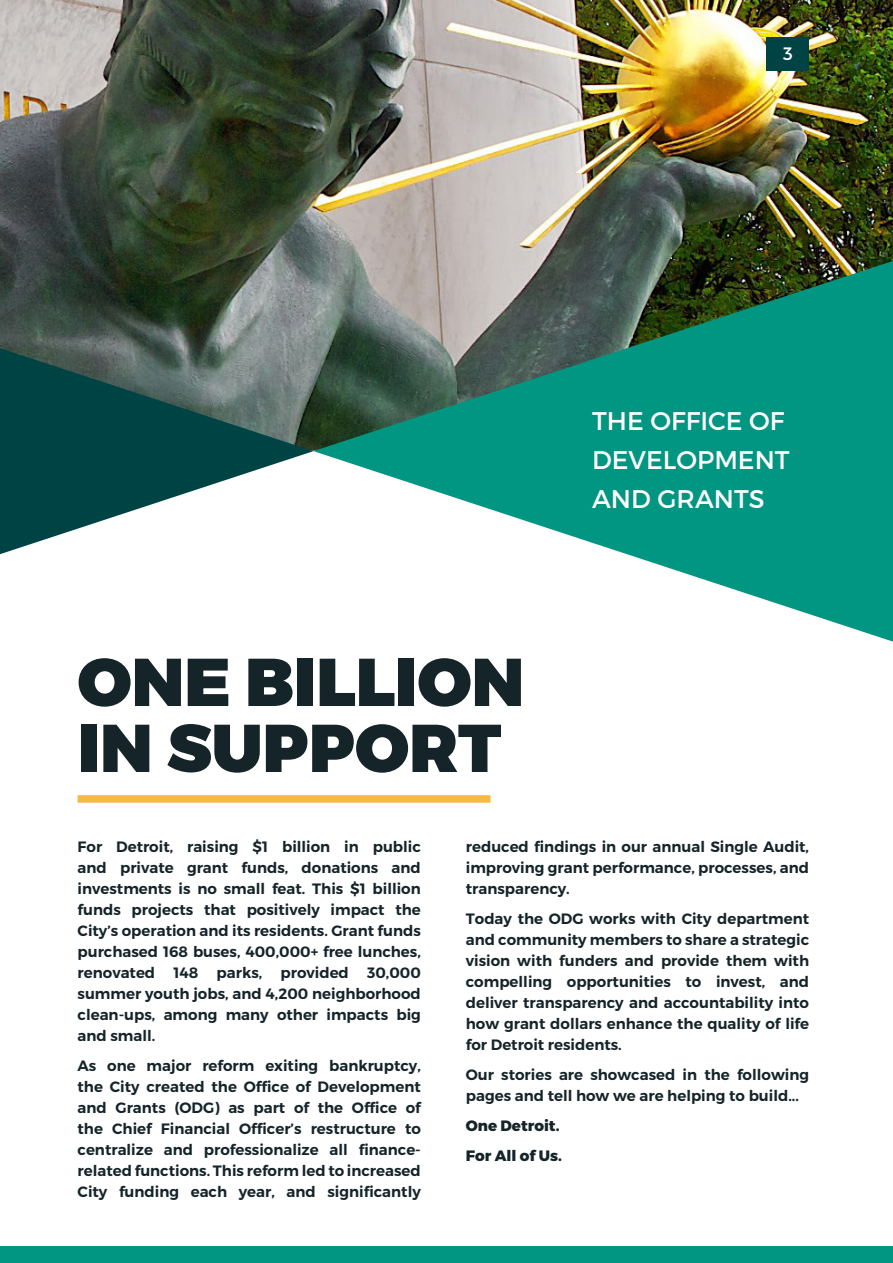
<style>
.page{position:relative;width:893px;height:1263px;background:#fff}
.page>*{position:absolute;margin:0;border:0;box-sizing:border-box;transform-origin:0 0}
.Body_copy{font:900 67.5px "Montserrat";color:#152429}
.Body_copy-2{font:25.5px/39px "Montserrat";color:#fff}
.t1{font:18px "Montserrat";color:#fff}
.Body_copy-3{font:600 15px/21px "Montserrat";color:#152429;text-align:justify}
.Body_copy-4{font:800 15px "Montserrat";color:#152429}
</style>
<div class="page">
<img style="left:0;top:0;width:893px;height:348px">
<svg style="left:0;top:348px;width:313px;height:206px"></svg>
<svg style="left:313px;top:261px;width:580px;height:381px;fill:#089681"></svg>
<div style="left:0;top:1247px;width:893px;height:16px;background:#009681"></div>
<div style="left:78px;top:795px;width:413px;height:8px;background:#f6b942"></div>
<div style="left:766px;top:38px;width:43px;height:32px;background:#004345"></div>
<p class="t1" style="left:783px;top:43px;width:11px">3</p>
<p class="Body_copy" style="left:78px;top:640px;width:448px">ONE BILLION</p>
<p class="Body_copy" style="left:78px;top:706px;width:425px">IN SUPPORT</p>
<p class="Body_copy-2" style="left:592px;top:401px;width:199px">THE OFFICE OF<br>DEVELOPMENT<br>AND GRANTS</p>
<p class="Body_copy-3" style="left:78px;top:836px;width:345px">For Detroit, raising $1 billion in public and private grant funds, donations and investments is no small feat. This $1 billion funds projects that positively impact the City’s operation and its residents. Grant funds purchased 168 buses, 400,000+ free lunches, renovated 148 parks, provided 30,000 summer youth jobs, and 4,200 neighborhood clean-ups, among many other impacts big and small.</p>
<p class="Body_copy-3" style="left:78px;top:1055px;width:345px">As one major reform exiting bankruptcy, the City created the Office of Development and Grants (ODG) as part of the Office of the Chief Financial Officer’s restructure to centralize and professionalize all finance&shy;related functions. This reform led to increased City funding each year, and significantly</p>
<p class="Body_copy-3" style="left:466px;top:836px;width:345px">reduced findings in our annual Single Audit, improving grant performance, processes, and transparency.</p>
<p class="Body_copy-3" style="left:466px;top:908px;width:345px">Today the ODG works with City department and community members to share a strategic vision with funders and provide them with compelling opportunities to invest, and deliver transparency and accountability into how grant dollars enhance the quality of life for Detroit residents.</p>
<p class="Body_copy-3" style="left:466px;top:1064px;width:345px">Our stories are showcased in the following pages and tell how we are helping to build...</p>
<p class="Body_copy-4" style="left:466px;top:1116px;width:95px">One Detroit.</p>
<p class="Body_copy-4" style="left:466px;top:1146px;width:98px">For All of Us.</p>
</div>
